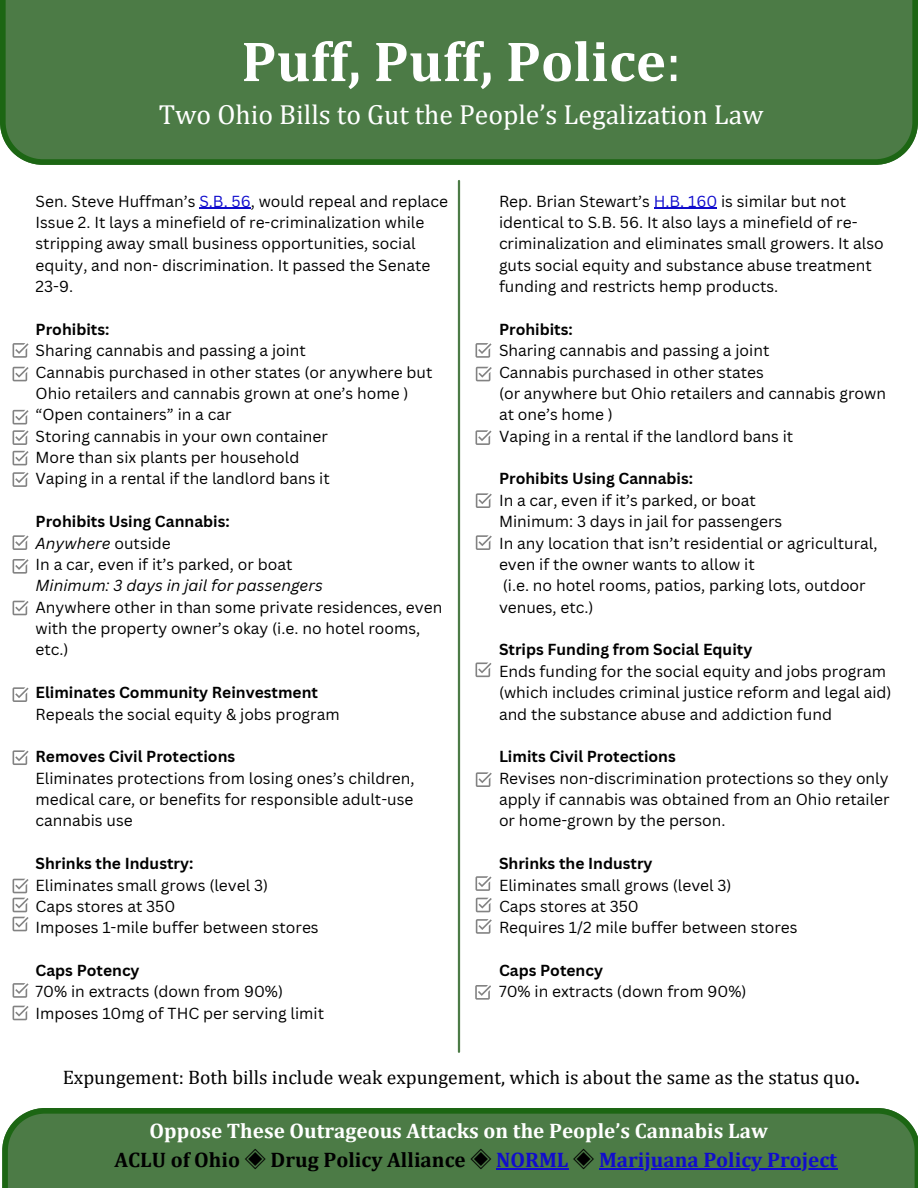
<style>
.page{position:relative;width:918px;height:1188px;background:#fff}
.page>*{position:absolute;margin:0;border:0;box-sizing:border-box;transform-origin:0 0}
.t1{font:700 57.15px "Cambria";color:#fff}
.t2{font:27.75px "Cambria";color:#fff}
.t3{font:700 21.15px/29.2px "Cambria";color:#fff}
.t4{font:19.65px "Cambria";color:#000}
.t5{font:15.6px/21.3px "Canva Sans";color:#000}
.t6{font:700 15.6px "Canva Sans";color:#000}
.t7{font:italic 15.6px "Canva Sans";color:#000}
.s1{font-weight:400}
.s2{color:#100ccd}
.s3{font-style:normal}
.s4{font-weight:700}
.s5{color:#000}
.s6{font-family:"Noto Sans CJ Ksc";color:#000}
</style>
<div class="page">
<div style="left:0;top:0;width:918px;height:165px;background:#4c7b46"></div>
<hr style="left:458px;top:181px;width:2px;height:871px;background:#4c7b46">
<svg style="left:2px;top:1108px;width:916px;height:80px;background:#497a44"></svg>
<hr style="left:199px;top:208px;width:52px;height:1px;background:#100ccd">
<hr style="left:496px;top:1168px;width:73px;height:1px;background:#100ccd">
<hr style="left:599px;top:1168px;width:238px;height:1px;background:#100ccd">
<hr style="left:665px;top:208px;width:52px;height:1px;background:#100ccd">
<svg style="left:13px;top:343px;width:15px;height:15px"></svg>
<svg style="left:13px;top:367px;width:15px;height:14px"></svg>
<svg style="left:13px;top:410px;width:15px;height:14px"></svg>
<svg style="left:13px;top:430px;width:15px;height:15px"></svg>
<svg style="left:13px;top:472px;width:15px;height:15px"></svg>
<svg style="left:13px;top:451px;width:15px;height:14px"></svg>
<svg style="left:13px;top:535px;width:15px;height:15px"></svg>
<svg style="left:13px;top:559px;width:15px;height:15px"></svg>
<svg style="left:13px;top:601px;width:15px;height:14px"></svg>
<svg style="left:13px;top:687px;width:15px;height:15px"></svg>
<svg style="left:13px;top:750px;width:15px;height:15px"></svg>
<svg style="left:13px;top:879px;width:15px;height:52px"></svg>
<svg style="left:13px;top:983px;width:15px;height:15px"></svg>
<svg style="left:13px;top:1006px;width:15px;height:14px"></svg>
<svg style="left:476px;top:343px;width:15px;height:15px"></svg>
<svg style="left:476px;top:367px;width:15px;height:14px"></svg>
<svg style="left:476px;top:430px;width:15px;height:15px"></svg>
<svg style="left:476px;top:493px;width:15px;height:15px"></svg>
<svg style="left:476px;top:535px;width:15px;height:15px"></svg>
<svg style="left:476px;top:662px;width:15px;height:15px"></svg>
<svg style="left:476px;top:772px;width:15px;height:15px"></svg>
<svg style="left:476px;top:876px;width:15px;height:15px"></svg>
<svg style="left:475px;top:985px;width:16px;height:15px"></svg>
<svg style="left:476px;top:898px;width:15px;height:14px"></svg>
<svg style="left:476px;top:919px;width:15px;height:15px"></svg>
<p class="t1" style="left:241px;top:27px;width:441px">Puff, Puff, Police<span class="s1">:</span></p>
<p class="t2" style="left:159px;top:98px;width:607px">Two Ohio Bills to Gut the People’s Legalization Law</p>
<h1 class="t5" style="left:36px;top:190px;width:414px">Sen. Steve Huffman’s <span class="s2">S.B. 56</span>, would repeal and replace Issue 2. It lays a minefield of re-criminalization while stripping away small business opportunities, social equity, and non- discrimination. It passed the Senate 23-9.</h1>
<h2 class="t6" style="left:36px;top:318px;width:75px">Prohibits:</h2>
<p class="t5" style="left:36px;top:339px;width:272px">Sharing cannabis and passing a joint</p>
<p class="t5" style="left:36px;top:361px;width:398px">Cannabis purchased in other states (or anywhere but<br>Ohio retailers and cannabis grown at one’s home )</p>
<p class="t5" style="left:36px;top:404px;width:198px">“Open containers” in a car</p>
<p class="t5" style="left:36px;top:425px;width:294px">Storing cannabis in your own container</p>
<p class="t5" style="left:36px;top:446px;width:265px">More than six plants per household</p>
<p class="t5" style="left:36px;top:468px;width:296px">Vaping in a rental if the landlord bans it</p>
<p class="t6" style="left:36px;top:510px;width:196px">Prohibits Using Cannabis:</p>
<p class="t7" style="left:36px;top:532px;width:137px">Anywhere <span class="s3">outside</span></p>
<p class="t5" style="left:36px;top:553px;width:258px">In a car, even if it’s parked, or boat</p>
<p class="t7" style="left:36px;top:575px;width:289px">Minimum: 3 days in jail for passengers</p>
<p class="t5" style="left:36px;top:596px;width:408px">Anywhere other in than some private residences, even with the property owner’s okay (i.e. no hotel rooms, etc.)</p>
<p class="t6" style="left:36px;top:681px;width:284px">Eliminates Community Reinvestment</p>
<p class="t5" style="left:36px;top:703px;width:306px">Repeals the social equity &amp; jobs program</p>
<p class="t6" style="left:36px;top:746px;width:201px">Removes Civil Protections</p>
<p class="t5" style="left:36px;top:767px;width:381px;text-align:justify">Eliminates protections from losing ones’s children, medical care, or benefits for responsible adult-use cannabis use</p>
<p class="t6" style="left:36px;top:852px;width:159px">Shrinks the Industry:</p>
<p class="t5" style="left:36px;top:874px;width:234px">Eliminates small grows (level 3)</p>
<p class="t5" style="left:36px;top:895px;width:141px">Caps stores at 350</p>
<p class="t5" style="left:36px;top:917px;width:285px">Imposes 1-mile buffer between stores</p>
<p class="t6" style="left:36px;top:959px;width:106px">Caps Potency</p>
<p class="t5" style="left:36px;top:981px;width:249px">70% in extracts (down from 90%)</p>
<p class="t5" style="left:36px;top:1002px;width:290px">Imposes 10mg of THC per serving limit</p>
<p class="t5" style="left:499px;top:190px;width:386px">Rep. Brian Stewart’s <span class="s2">H.B. 160</span> is similar but not identical to S.B. 56. It also lays a minefield of re&shy;criminalization and eliminates small growers. It also guts social equity and substance abuse treatment funding and restricts hemp products.</p>
<p class="t6" style="left:499px;top:318px;width:75px">Prohibits:</p>
<p class="t5" style="left:499px;top:339px;width:272px">Sharing cannabis and passing a joint</p>
<p class="t5" style="left:499px;top:361px;width:267px">Cannabis purchased in other states</p>
<p class="t5" style="left:499px;top:382px;width:389px">(or anywhere but Ohio retailers and cannabis grown at one’s home )</p>
<p class="t5" style="left:499px;top:425px;width:296px">Vaping in a rental if the landlord bans it</p>
<p class="t6" style="left:499px;top:468px;width:196px">Prohibits Using Cannabis:</p>
<p class="t5" style="left:499px;top:489px;width:258px">In a car, even if it’s parked, or boat</p>
<p class="t5" style="left:499px;top:510px;width:285px">Minimum: 3 days in jail for passengers</p>
<p class="t5" style="left:499px;top:532px;width:380px">In any location that isn’t residential or agricultural, even if the owner wants to allow it</p>
<p class="t5" style="left:499px;top:575px;width:368px">(i.e. no hotel rooms, patios, parking lots, outdoor venues, etc.)</p>
<p class="t6" style="left:499px;top:639px;width:255px">Strips Funding from Social Equity</p>
<p class="t5" style="left:499px;top:660px;width:394px">Ends funding for the social equity and jobs program (which includes criminal justice reform and legal aid) and the substance abuse and addiction fund</p>
<p class="t6" style="left:499px;top:746px;width:178px">Limits Civil Protections</p>
<p class="t5" style="left:499px;top:767px;width:392px;text-align:justify">Revises non-discrimination protections so they only apply if cannabis was obtained from an Ohio retailer or home-grown by the person.</p>
<p class="t6" style="left:499px;top:852px;width:155px">Shrinks the Industry</p>
<p class="t5" style="left:499px;top:874px;width:234px">Eliminates small grows (level 3)</p>
<p class="t5" style="left:499px;top:895px;width:141px">Caps stores at 350</p>
<p class="t5" style="left:499px;top:917px;width:300px">Requires 1/2 mile buffer between stores</p>
<p class="t6" style="left:499px;top:959px;width:106px">Caps Potency</p>
<p class="t5" style="left:499px;top:981px;width:249px">70% in extracts (down from 90%)</p>
<p class="t4" style="left:63px;top:1065px;width:799px">Expungement: Both bills include weak expungement, which is about the same as the status quo<span class="s4">.</span></p>
<p class="t3" style="left:114px;top:1115px;width:724px;text-indent:35px">Oppose These Outrageous Attacks on the People’s Cannabis Law<br><span class="s5">ACLU of Ohio</span> <span class="s6">◈</span> <span class="s5">Drug Policy Alliance</span> <span class="s6">◈</span> <span class="s2">NORML</span> <span class="s6">◈</span> <span class="s2">Marijuana Policy Project</span></p>
</div>
